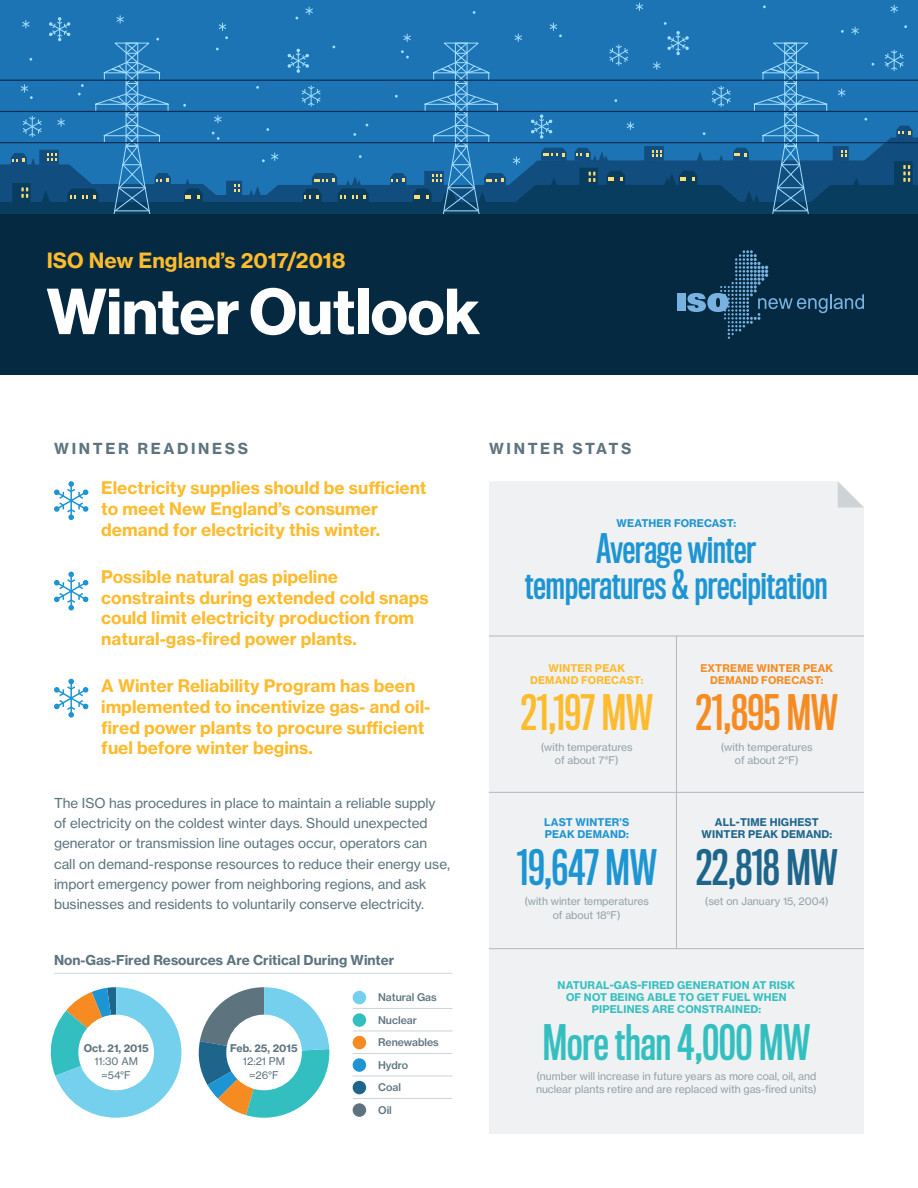
<style>
.page{position:relative;width:918px;height:1188px;background:#fff}
.page>*{position:absolute;margin:0;border:0;box-sizing:border-box;transform-origin:0 0}
.t1{font:63.6px "N Haas Grotesk DS Std 75 Bd";color:#fff}
.t2{font:45px "Titling Gothic FB Comp Standard";color:#33bfc0}
.t3{font:45px "Titling Gothic FB Comp Standard";color:#fdbb2e}
.t4{font:45px "Titling Gothic FB Comp Standard";color:#1d95d3}
.t5{font:45px "Titling Gothic FB Comp Standard";color:#f68b21}
.t6{font:45px "Titling Gothic FB Comp Standard";color:#1e658c}
.t7{font:37.5px/36px "Titling Gothic FB Comp Standard";color:#1d95d3;text-align:center}
.t8{font:20.7px "N Haas Grotesk TX Std 75 Bd";color:#fdbb2e}
.t9{font:17.1px/20.5px "N Haas Grotesk TX Std 75 Bd";color:#fdbb2e}
.t10{font:15px "N Haas Grotesk TX Std 75 Bd";letter-spacing:.175em;color:#5d747e}
.t11{font:13.5px/20.2px "N Haas Grotesk TX Std 55 Rg";color:#5d747e}
.t12{font:13.5px "N Haas Grotesk TX Std 75 Bd";color:#5d747e}
.t13{font:10.5px/13.5px "N Haas Grotesk TX Std 55 Rg";color:#93a2a8;text-align:center}
.Paragraph_Style_1{font:10.5px/12px "N Haas Grotesk TX Std 75 Bd";letter-spacing:.015em;color:#33bfc0;text-align:center}
.Paragraph_Style_1-2{font:10.5px/12px "N Haas Grotesk TX Std 75 Bd";letter-spacing:.015em;color:#1d95d3}
.GRAPH_-_header{font:10.5px "N Haas Grotesk TX Std 65 Md";color:#5d747e}
.Paragraph_Style_1-3{font:10.5px/12px "N Haas Grotesk TX Std 75 Bd";letter-spacing:.015em;color:#f68b21;text-align:center}
.Paragraph_Style_1-4{font:10.5px/12px "N Haas Grotesk TX Std 75 Bd";letter-spacing:.015em;color:#1e658c;text-align:center}
.Paragraph_Style_1-5{font:10.5px/12px "N Haas Grotesk TX Std 75 Bd";letter-spacing:.015em;color:#fdbb2e;text-align:center}
.GRAPH_-_header-2{font:10.5px "N Haas Grotesk TX Std 55 Rg";color:#5d747e}
.GRAPH_-_header-3{font:10.5px "N Haas Grotesk TX Std 75 Bd";color:#5d747e}
</style>
<div class="page">
<div style="left:0;top:214px;width:918px;height:161px;background:#052940"></div>
<div style="left:489px;top:481px;width:375px;height:653px;background:#eff1f2"></div>
<svg style="left:838px;top:481px;width:26px;height:26px"></svg>
<hr style="left:353px;top:1008px;width:100px;height:1px;background:#ccd4d8">
<hr style="left:353px;top:1031px;width:100px;height:1px;background:#ccd4d8">
<hr style="left:353px;top:1053px;width:100px;height:1px;background:#ccd4d8">
<hr style="left:353px;top:1076px;width:100px;height:1px;background:#ccd4d8">
<hr style="left:353px;top:1098px;width:100px;height:1px;background:#ccd4d8">
<div style="left:353px;top:991px;width:13px;height:13px;background:#74d0ed;border-radius:50%"></div>
<div style="left:353px;top:1013px;width:13px;height:14px;background:#33bfc0;border-radius:50%"></div>
<div style="left:353px;top:1036px;width:13px;height:13px;background:#f68b21;border-radius:50%"></div>
<div style="left:353px;top:1058px;width:13px;height:14px;background:#1d95d3;border-radius:50%"></div>
<div style="left:353px;top:1081px;width:13px;height:13px;background:#1e658c;border-radius:50%"></div>
<div style="left:353px;top:1103px;width:13px;height:14px;background:#5d747e;border-radius:50%"></div>
<svg style="left:50px;top:987px;width:131px;height:131px"></svg>
<div style="left:78px;top:1015px;width:76px;height:75px;background:#fff;border-radius:50%"></div>
<svg style="left:198px;top:987px;width:132px;height:131px"></svg>
<div style="left:226px;top:1015px;width:76px;height:75px;background:#fff;border-radius:50%"></div>
<svg style="left:0;top:3px;width:918px;height:336px"></svg>
<hr style="left:489px;top:636px;width:375px;height:1px;background:#b3b8be">
<hr style="left:489px;top:792px;width:375px;height:1px;background:#b3b8be">
<hr style="left:54px;top:973px;width:399px;height:1px;background:#ccd4d8">
<hr style="left:489px;top:948px;width:375px;height:1px;background:#b3b8be">
<hr style="left:676px;top:636px;width:1px;height:312px;background:#b3b8be">
<svg style="left:54px;top:572px;width:35px;height:38px"></svg>
<svg style="left:54px;top:679px;width:35px;height:39px"></svg>
<svg style="left:54px;top:481px;width:35px;height:39px"></svg>
<p class="t8" style="left:47px;top:247px;width:300px">ISO New England’s 2017/2018</p>
<p class="t1" style="left:47px;top:275px;width:435px">Winter Outlook</p>
<p class="t10" style="left:54px;top:439px;width:196px">WINTER READINESS</p>
<p class="t9" style="left:101px;top:478px;width:327px">Electricity supplies should be sufficient to meet New England’s consumer demand for electricity this winter.</p>
<p class="t9" style="left:101px;top:567px;width:329px">Possible natural gas pipeline constraints during extended cold snaps could limit electricity production from natural-gas-fired power plants.</p>
<p class="t9" style="left:101px;top:676px;width:331px">A Winter Reliability Program has been implemented to incentivize gas- and oil&shy;fired power plants to procure sufficient fuel before winter begins.</p>
<p class="t11" style="left:54px;top:793px;width:397px">The ISO has procedures in place to maintain a reliable supply of electricity on the coldest winter days. Should unexpected generator or transmission line outages occur, operators can call on demand-response resources to reduce their energy use, import emergency power from neighboring regions, and ask businesses and residents to voluntarily conserve electricity.</p>
<p class="t12" style="left:54px;top:952px;width:342px">Non-Gas-Fired Resources Are Critical During Winter</p>
<p class="GRAPH_-_header-3" style="left:84px;top:1041px;width:67px">Oct. 21, 2015</p>
<p class="GRAPH_-_header-2" style="left:95px;top:1055px;width:45px">11:30 AM</p>
<p class="GRAPH_-_header-2" style="left:102px;top:1068px;width:31px">≈54°F</p>
<p class="GRAPH_-_header-3" style="left:230px;top:1041px;width:69px">Feb. 25, 2015</p>
<p class="GRAPH_-_header-2" style="left:243px;top:1055px;width:44px">12:21 PM</p>
<p class="GRAPH_-_header-2" style="left:249px;top:1068px;width:31px">≈26°F</p>
<p class="GRAPH_-_header" style="left:378px;top:991px;width:60px">Natural Gas</p>
<p class="GRAPH_-_header" style="left:378px;top:1013px;width:40px">Nuclear</p>
<p class="GRAPH_-_header" style="left:378px;top:1036px;width:62px">Renewables</p>
<p class="GRAPH_-_header" style="left:378px;top:1058px;width:32px">Hydro</p>
<p class="GRAPH_-_header" style="left:378px;top:1081px;width:24px">Coal</p>
<p class="GRAPH_-_header" style="left:378px;top:1103px;width:15px">Oil</p>
<p class="t10" style="left:489px;top:439px;width:144px">WINTER STATS</p>
<p class="Paragraph_Style_1-2" style="left:617px;top:517px;width:121px">WEATHER FORECAST:</p>
<p class="t7" style="left:525px;top:531px;width:304px">Average winter temperatures &amp; precipitation</p>
<p class="Paragraph_Style_1-5" style="left:530px;top:662px;width:115px">WINTER PEAK<br>DEMAND FORECAST:</p>
<p class="t3" style="left:521px;top:687px;width:133px">21,197 MW</p>
<p class="t13" style="left:541px;top:740px;width:93px">(with temperatures of about 7°F)</p>
<p class="Paragraph_Style_1-2" style="left:544px;top:817px;width:86px">LAST WINTER’S<br>PEAK DEMAND:</p>
<p class="t4" style="left:517px;top:842px;width:141px">19,647 MW</p>
<p class="t13" style="left:524px;top:895px;width:126px">(with winter temperatures of about 18°F)</p>
<p class="Paragraph_Style_1-3" style="left:700px;top:662px;width:134px">EXTREME WINTER PEAK<br>DEMAND FORECAST:</p>
<p class="t5" style="left:696px;top:687px;width:143px">21,895 MW</p>
<p class="t13" style="left:721px;top:740px;width:93px">(with temperatures of about 2°F)</p>
<p class="Paragraph_Style_1-4" style="left:701px;top:817px;width:132px">ALL-TIME HIGHEST<br>WINTER PEAK DEMAND:</p>
<p class="t6" style="left:696px;top:842px;width:143px">22,818 MW</p>
<p class="t13" style="left:705px;top:895px;width:125px">(set on January 15, 2004)</p>
<p class="Paragraph_Style_1" style="left:558px;top:979px;width:239px">NATURAL-GAS-FIRED GENERATION AT RISK<br>OF NOT BEING ABLE TO GET FUEL WHEN<br>PIPELINES ARE CONSTRAINED:</p>
<p class="t2" style="left:543px;top:1016px;width:269px">More than 4,000 MW</p>
<p class="t13" style="left:536px;top:1069px;width:282px;text-align:left">(number will increase in future years as more coal, oil, and nuclear plants retire and are replaced with gas-fired units)</p>
</div>
